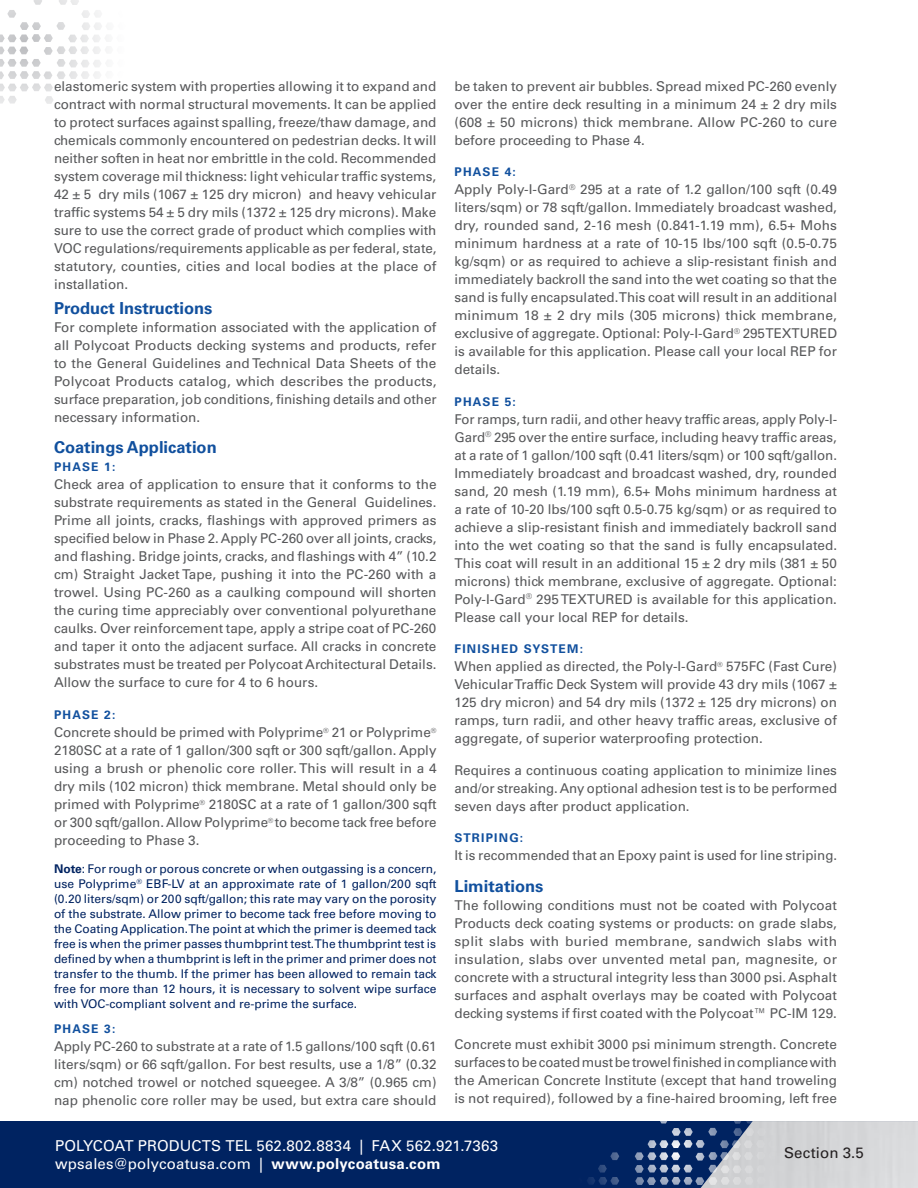
<style>
.page{position:relative;width:918px;height:1188px;background:#fff}
.page>*{position:absolute;margin:0;border:0;box-sizing:border-box;transform-origin:0 0}
.t1{font:700 16.5px "Univers LT Std";color:#11509e}
.t2{font:15px/18px "Univers LT Std";letter-spacing:.01em;color:#fff}
.t3{font:15px "Univers LT Std";letter-spacing:.01em;color:#231f20}
.Body{font:13.5px/18px "Univers LT Std";color:#57585a;text-align:justify}
.Note{font:12px/15px "Univers LT Std";color:#002361;text-align:justify}
.SubHeader{font:700 12px "Univers LT Std";letter-spacing:.1em;color:#11509e}
.s1{font-weight:700}
</style>
<div class="page">
<svg style="left:0;top:0;width:102px;height:104px"></svg>
<div style="left:0;top:1121px;width:918px;height:67px;background:#002361"></div>
<div style="left:700px;top:1121px;width:218px;height:67px;background:#d5d6d8"></div>
<svg style="left:587px;top:1152px;width:32px;height:33px"></svg>
<svg style="left:635px;top:1121px;width:144px;height:64px"></svg>
<p class="Body" style="left:54px;top:77px;width:384px">elastomeric system with properties allowing it to expand and contract with normal structural movements. It can be applied to protect surfaces against spalling, freeze/thaw damage, and chemicals commonly encountered on pedestrian decks. It will neither soften in heat nor embrittle in the cold. Recommended system coverage mil thickness: light vehicular traffic systems, 42 ± 5 dry mils (1067 ± 125 dry micron) and heavy vehicular traffic systems 54 ± 5 dry mils (1372 ± 125 dry microns). Make sure to use the correct grade of product which complies with VOC regulations/requirements applicable as per federal, state, statutory, counties, cities and local bodies at the place of installation.</p>
<p class="t1" style="left:54px;top:298px;width:160px">Product Instructions</p>
<p class="Body" style="left:54px;top:318px;width:384px">For complete information associated with the application of all Polycoat Products decking systems and products, refer to the General Guidelines and Technical Data Sheets of the Polycoat Products catalog, which describes the products, surface preparation, job conditions, finishing details and other necessary information.</p>
<p class="t1" style="left:54px;top:438px;width:164px">Coatings Application</p>
<p class="SubHeader" style="left:54px;top:460px;width:63px">PHASE 1:</p>
<p class="Body" style="left:54px;top:475px;width:384px">Check area of application to ensure that it conforms to the substrate requirements as stated in the General Guidelines.<br>Prime all joints, cracks, flashings with approved primers as specified below in Phase 2. Apply PC-260 over all joints, cracks, and flashing. Bridge joints, cracks, and flashings with 4” (10.2 cm) Straight Jacket Tape, pushing it into the PC-260 with a trowel. Using PC-260 as a caulking compound will shorten the curing time appreciably over conventional polyurethane caulks. Over reinforcement tape, apply a stripe coat of PC-260 and taper it onto the adjacent surface. All cracks in concrete substrates must be treated per Polycoat Architectural Details.<br>Allow the surface to cure for 4 to 6 hours.</p>
<p class="SubHeader" style="left:54px;top:707px;width:63px">PHASE 2:</p>
<p class="Body" style="left:54px;top:723px;width:384px">Concrete should be primed with Polyprime<sup>®</sup> 21 or Polyprime<sup>® </sup>2180SC at a rate of 1 gallon/300 sqft or 300 sqft/gallon. Apply using a brush or phenolic core roller. This will result in a 4 dry mils (102 micron) thick membrane. Metal should only be primed with Polyprime<sup>®</sup> 2180SC at a rate of 1 gallon/300 sqft or 300 sqft/gallon. Allow Polyprime<sup>®</sup> to become tack free before proceeding to Phase 3.</p>
<p class="Note" style="left:54px;top:861px;width:384px"><span class="s1">Note</span>: For rough or porous concrete or when outgassing is a concern, use Polyprime<sup>®</sup> EBF-LV at an approximate rate of 1 gallon/200 sqft (0.20 liters/sqm) or 200 sqft/gallon; this rate may vary on the porosity of the substrate. Allow primer to become tack free before moving to the Coating Application. The point at which the primer is deemed tack free is when the primer passes thumbprint test. The thumbprint test is defined by when a thumbprint is left in the primer and primer does not transfer to the thumb. If the primer has been allowed to remain tack free for more than 12 hours, it is necessary to solvent wipe surface with VOC-compliant solvent and re-prime the surface.</p>
<p class="SubHeader" style="left:54px;top:1022px;width:63px">PHASE 3:</p>
<p class="Body" style="left:54px;top:1037px;width:384px">Apply PC-260 to substrate at a rate of 1.5 gallons/100 sqft (0.61 liters/sqm) or 66 sqft/gallon. For best results, use a 1/8” (0.32 cm) notched trowel or notched squeegee. A 3/8” (0.965 cm) nap phenolic core roller may be used, but extra care should</p>
<p class="Body" style="left:454px;top:77px;width:384px">be taken to prevent air bubbles. Spread mixed PC-260 evenly over the entire deck resulting in a minimum 24 ± 2 dry mils (608 ± 50 microns) thick membrane. Allow PC-260 to cure before proceeding to Phase 4.</p>
<p class="SubHeader" style="left:454px;top:165px;width:63px">PHASE 4:</p>
<p class="Body" style="left:454px;top:181px;width:384px">Apply Poly-I-Gard<sup>®</sup> 295 at a rate of 1.2 gallon/100 sqft (0.49 liters/sqm) or 78 sqft/gallon. Immediately broadcast washed, dry, rounded sand, 2-16 mesh (0.841-1.19 mm), 6.5+ Mohs minimum hardness at a rate of 10-15 lbs/100 sqft (0.5-0.75 kg/sqm) or as required to achieve a slip-resistant finish and immediately backroll the sand into the wet coating so that the sand is fully encapsulated. This coat will result in an additional minimum 18 ± 2 dry mils (305 microns) thick membrane, exclusive of aggregate. Optional: Poly-I-Gard<sup>®</sup> 295 TEXTURED is available for this application. Please call your local REP for details.</p>
<p class="SubHeader" style="left:454px;top:395px;width:63px">PHASE 5:</p>
<p class="Body" style="left:454px;top:410px;width:384px">For ramps, turn radii, and other heavy traffic areas, apply Poly-I-Gard<sup>®</sup> 295 over the entire surface, including heavy traffic areas, at a rate of 1 gallon/100 sqft (0.41 liters/sqm) or 100 sqft/gallon.<br>Immediately broadcast and broadcast washed, dry, rounded sand, 20 mesh (1.19 mm), 6.5+ Mohs minimum hardness at a rate of 10-20 lbs/100 sqft 0.5-0.75 kg/sqm) or as required to achieve a slip-resistant finish and immediately backroll sand into the wet coating so that the sand is fully encapsulated.<br>This coat will result in an additional 15 ± 2 dry mils (381 ± 50 microns) thick membrane, exclusive of aggregate. Optional:<br>Poly-I-Gard<sup>®</sup> 295 TEXTURED is available for this application.<br>Please call your local REP for details.</p>
<p class="SubHeader" style="left:454px;top:642px;width:130px">FINISHED SYSTEM:</p>
<p class="Body" style="left:454px;top:658px;width:384px">When applied as directed, the Poly-I-Gard<sup>®</sup> 575FC (Fast Cure)<br>Vehicular Traffic Deck System will provide 43 dry mils (1067 ± 125 dry micron) and 54 dry mils (1372 ± 125 dry microns) on ramps, turn radii, and other heavy traffic areas, exclusive of aggregate, of superior waterproofing protection.</p>
<p class="Body" style="left:454px;top:761px;width:384px">Requires a continuous coating application to minimize lines and/or streaking. Any optional adhesion test is to be performed seven days after product application.</p>
<p class="SubHeader" style="left:454px;top:831px;width:70px">STRIPING:</p>
<p class="Body" style="left:454px;top:847px;width:384px">It is recommended that an Epoxy paint is used for line striping.</p>
<p class="t1" style="left:454px;top:876px;width:90px">Limitations</p>
<p class="Body" style="left:454px;top:896px;width:384px">The following conditions must not be coated with Polycoat Products deck coating systems or products: on grade slabs, split slabs with buried membrane, sandwich slabs with insulation, slabs over unvented metal pan, magnesite, or concrete with a structural integrity less than 3000 psi. Asphalt surfaces and asphalt overlays may be coated with Polycoat decking systems if first coated with the Polycoat™ PC-IM 129.</p>
<p class="Body" style="left:454px;top:1036px;width:384px">Concrete must exhibit 3000 psi minimum strength. Concrete surfaces to be coated must be trowel finished in compliance with the American Concrete Institute (except that hand troweling is not required), followed by a fine-haired brooming, left free</p>
<p class="t2" style="left:55px;top:1137px;width:445px">POLYCOAT PRODUCTS TEL 562.802.8834 | FAX 562.921.7363 wpsales@polycoatusa.com | <span class="s1">www.polycoatusa.com</span></p>
<p class="t3" style="left:784px;top:1144px;width:81px">Section 3.5</p>
</div>
